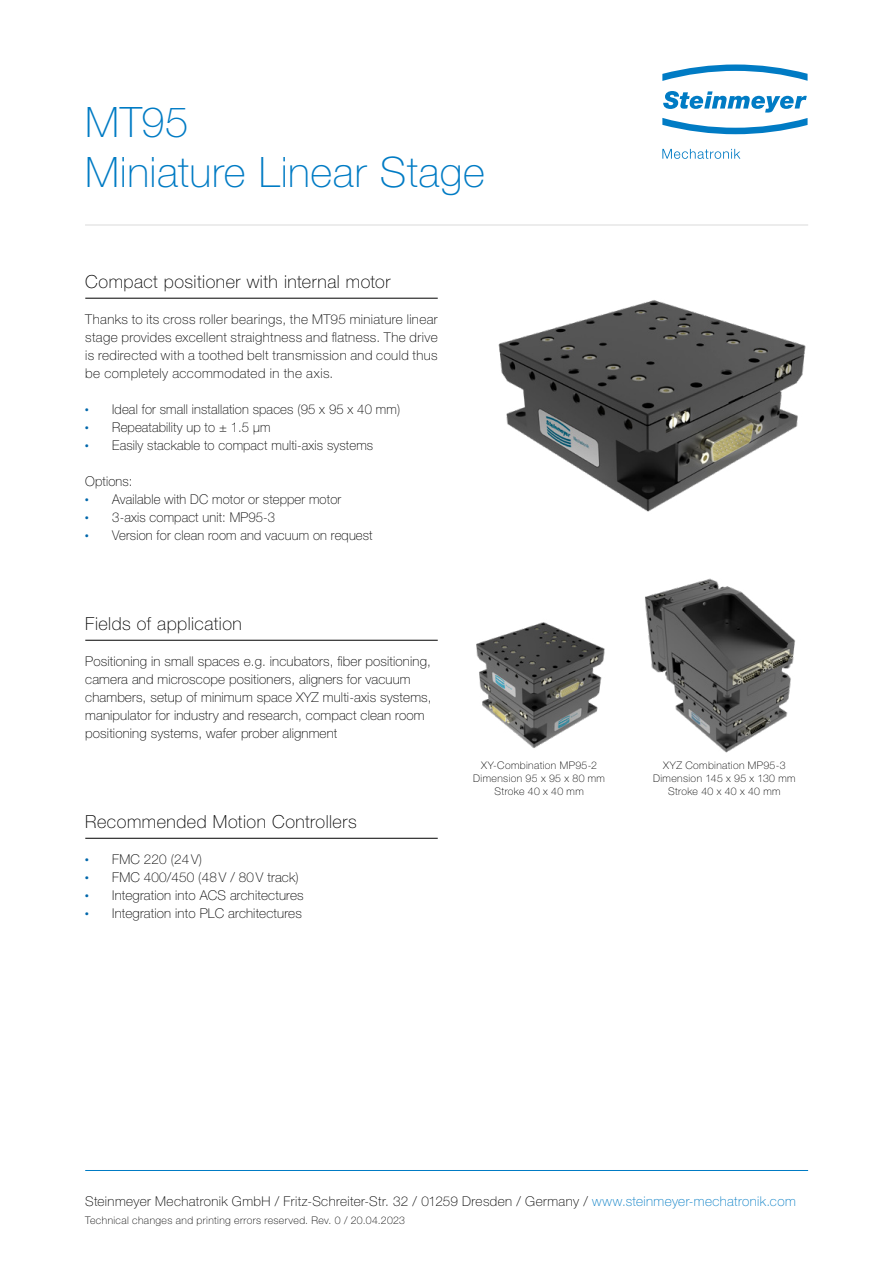
<style>
.page{position:relative;width:893px;height:1263px;background:#fff}
.page>*{position:absolute;margin:0;border:0;box-sizing:border-box;transform-origin:0 0}
.t1{font:100 42px/50.4px "Helvetica Neue LT Pro";letter-spacing:.01em;color:#007bc4}
.t2{font:100 18px "Helvetica Neue LT Pro";letter-spacing:.025em;color:#000}
.t3{font:700 condensed 15px "Helvetica Neue LT Pro";color:#0067ab}
.t4{font:100 13.5px/18px "Helvetica Neue LT Pro";letter-spacing:.01em;color:#000;text-align:justify}
.t5{font:100 13.5px "Helvetica Neue LT Pro";letter-spacing:.03em;color:#000}
.t6{font:100 10.5px/12.6px "Helvetica Neue LT Pro";letter-spacing:.035em;color:#000;text-align:center}
.s1{color:#007bc4}
</style>
<div class="page">
<svg style="left:662px;top:64px;width:145px;height:17px"></svg>
<svg style="left:662px;top:91px;width:145px;height:43px"></svg>
<svg style="left:662px;top:149px;width:78px;height:10px"></svg>
<hr style="left:85px;top:225px;width:723px;height:1px;background:#dadada">
<img style="left:498px;top:300px;width:308px;height:212px">
<hr style="left:85px;top:1170px;width:723px;height:1px;background:#007bc4">
<img style="left:645px;top:578px;width:150px;height:175px">
<img style="left:476px;top:622px;width:129px;height:126px">
<hr style="left:85px;top:298px;width:353px;height:1px;background:#000">
<hr style="left:85px;top:640px;width:353px;height:1px;background:#000">
<hr style="left:85px;top:838px;width:353px;height:1px;background:#000">
<h1 class="t1" style="left:85px;top:96px;width:401px">MT95<br>Miniature Linear Stage</h1>
<h2 class="t2" style="left:85px;top:271px;width:307px">Compact positioner with internal motor</h2>
<p class="t4" style="left:85px;top:310px;width:354px">Thanks to its cross roller bearings, the MT95 miniature linear stage provides excellent straightness and flatness. The drive is redirected with a toothed belt transmission and could thus be completely accommodated in the axis.</p>
<p class="t3" style="left:85px;top:400px;width:5px">∙</p>
<p class="t4" style="left:112px;top:400px;width:289px">Ideal for small installation spaces (95 x 95 x 40 mm)</p>
<p class="t3" style="left:85px;top:418px;width:5px">∙</p>
<p class="t4" style="left:112px;top:418px;width:160px">Repeatability up to ± 1.5 µm</p>
<p class="t3" style="left:85px;top:436px;width:5px">∙</p>
<p class="t4" style="left:112px;top:436px;width:262px">Easily stackable to compact multi-axis systems</p>
<p class="t4" style="left:85px;top:472px;width:49px">Options:</p>
<p class="t3" style="left:85px;top:490px;width:5px">∙</p>
<p class="t4" style="left:112px;top:490px;width:230px">Available with DC motor or stepper motor</p>
<p class="t3" style="left:85px;top:508px;width:5px">∙</p>
<p class="t4" style="left:112px;top:508px;width:164px">3-axis compact unit: MP95-3</p>
<p class="t3" style="left:85px;top:526px;width:5px">∙</p>
<p class="t4" style="left:112px;top:526px;width:262px">Version for clean room and vacuum on request</p>
<h2 class="t2" style="left:85px;top:613px;width:158px">Fields of application</h2>
<p class="t4" style="left:85px;top:652px;width:348px;text-align:left">Positioning in small spaces e.g. incubators, fiber positioning, camera and microscope positioners, aligners for vacuum chambers, setup of minimum space XYZ multi-axis systems, manipulator for industry and research, compact clean room positioning systems, wafer prober alignment</p>
<h2 class="t2" style="left:85px;top:811px;width:273px">Recommended Motion Controllers</h2>
<p class="t3" style="left:85px;top:850px;width:5px">∙</p>
<p class="t4" style="left:112px;top:850px;width:91px">FMC 220 (24 V)</p>
<p class="t3" style="left:85px;top:868px;width:5px">∙</p>
<p class="t4" style="left:112px;top:868px;width:188px">FMC 400/450 (48 V / 80 V track)</p>
<p class="t3" style="left:85px;top:886px;width:5px">∙</p>
<p class="t4" style="left:112px;top:886px;width:193px">Integration into ACS architectures</p>
<p class="t3" style="left:85px;top:904px;width:5px">∙</p>
<p class="t4" style="left:112px;top:904px;width:191px">Integration into PLC architectures</p>
<p class="t6" style="left:473px;top:759px;width:133px">XY-Combination MP95-2<br>Dimension 95 x 95 x 80 mm<br>Stroke 40 x 40 mm</p>
<p class="t6" style="left:653px;top:759px;width:144px">XYZ Combination MP95-3<br>Dimension 145 x 95 x 130 mm<br>Stroke 40 x 40 x 40 mm</p>
<p class="t5" style="left:85px;top:1193px;width:712px">Steinmeyer Mechatronik GmbH / Fritz-Schreiter-Str. 32 / 01259 Dresden / Germany / <span class="s1">www.steinmeyer-mechatronik.com</span></p>
<p class="t6" style="left:85px;top:1214px;width:321px">Technical changes and printing errors reserved. Rev. 0 / 20.04.2023</p>
</div>
